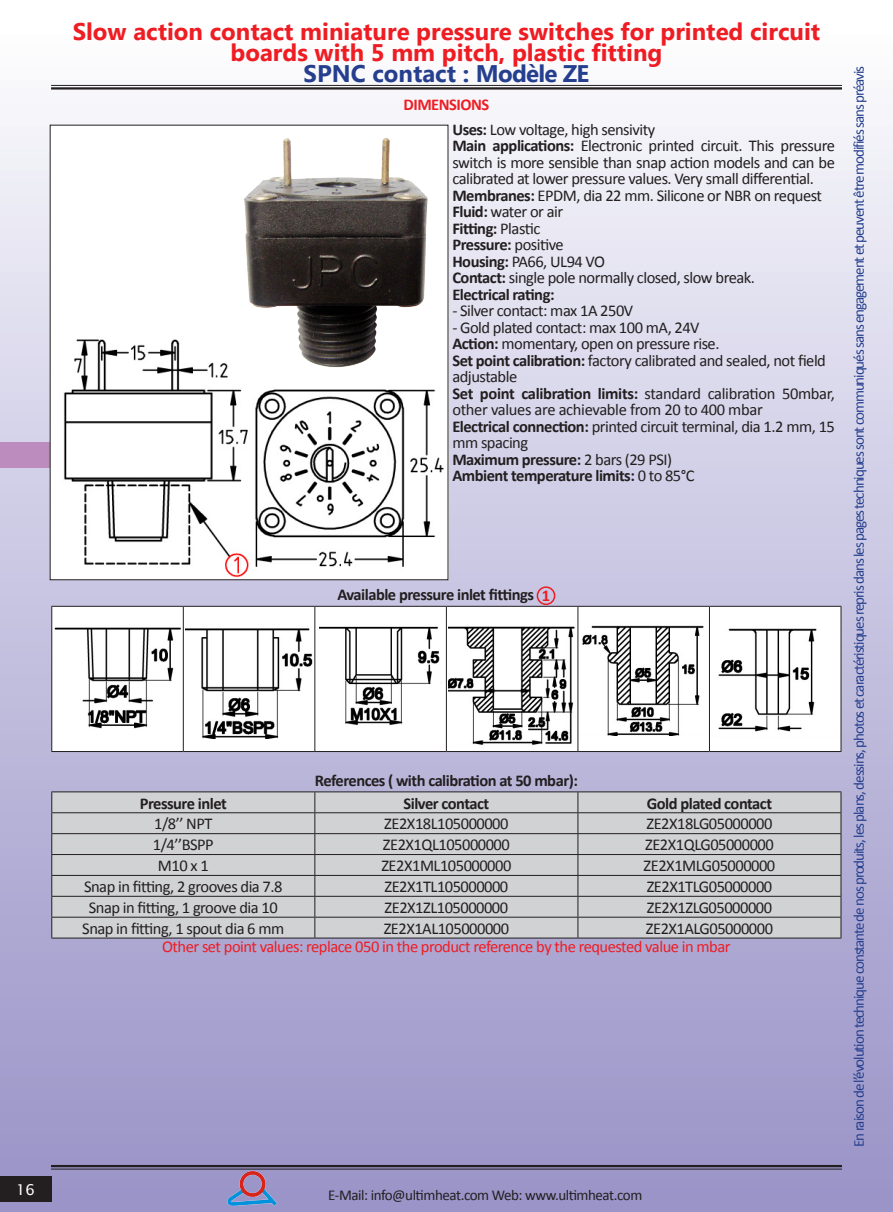
<style>
.page{position:relative;width:893px;height:1212px;background:#fff}
.page>*{position:absolute;margin:0;border:0;box-sizing:border-box;transform-origin:0 0}
.t1{font:700 24px/21px "Microsoft New Tai Lue";color:#ee1d23;text-align:center}
.t2{font:700 24px "Microsoft New Tai Lue";color:#253f8e}
.t3{font:16.5px/16.5px "Calibri";letter-spacing:-.03em;color:#231f20}
.t4{font:700 16.5px "Calibri";letter-spacing:-.03em;color:#231f20}
.t5{font:16.5px "Calibri";letter-spacing:-.03em;color:#ee1d23}
.t6{font:700 16.5px "Calibri";letter-spacing:-.03em;color:#ee1d23}
.t7{font:15px "Calibri";letter-spacing:-.07em;color:#253f8e}
.t8{font:15px "Calibri";letter-spacing:-.03em;color:#231f20}
.t9{font:15px "Lucida Sans Unicode";color:#fff}
.s1{font-weight:700}
.s2{font-weight:400}
</style>
<div class="page">
<div style="left:0;top:0;width:893px;height:1212px;background:linear-gradient(to bottom,#fcfcfe,#9690c5)"></div>
<div style="left:0;top:1176px;width:51px;height:26px;background:#231f20"></div>
<hr style="left:51px;top:1165px;width:791px;height:2px;background:#231f20">
<hr style="left:51px;top:1169px;width:791px;height:1px;background:#231f20">
<hr style="left:51px;top:85px;width:791px;height:1px;background:#231f20">
<hr style="left:51px;top:87px;width:791px;height:3px;background:#231f20">
<div style="left:0;top:442px;width:51px;height:25px;background:#bd8cbf"></div>
<img style="left:223px;top:1158px;width:61px;height:54px">
<img style="left:52px;top:127px;width:394px;height:451px">
<div style="left:537px;top:586px;width:18px;height:19px;border:2px solid #ee1d23;border-radius:50%"></div>
<svg style="left:52px;top:607px;width:789px;height:144px"></svg>
<hr style="left:51px;top:606px;width:132px;height:1px;background:#231f20">
<hr style="left:51px;top:607px;width:1px;height:144px;background:#231f20">
<hr style="left:183px;top:606px;width:132px;height:1px;background:#231f20">
<hr style="left:183px;top:607px;width:1px;height:144px;background:#231f20">
<hr style="left:315px;top:606px;width:131px;height:1px;background:#231f20">
<hr style="left:314px;top:607px;width:1px;height:144px;background:#231f20">
<hr style="left:446px;top:606px;width:132px;height:1px;background:#231f20">
<hr style="left:446px;top:607px;width:1px;height:144px;background:#231f20">
<hr style="left:578px;top:606px;width:131px;height:1px;background:#231f20">
<hr style="left:578px;top:607px;width:1px;height:144px;background:#231f20">
<hr style="left:709px;top:606px;width:132px;height:1px;background:#231f20">
<hr style="left:709px;top:607px;width:1px;height:144px;background:#231f20">
<hr style="left:841px;top:607px;width:1px;height:144px;background:#231f20">
<hr style="left:51px;top:751px;width:132px;height:1px;background:#231f20">
<hr style="left:183px;top:751px;width:132px;height:1px;background:#231f20">
<hr style="left:315px;top:751px;width:131px;height:1px;background:#231f20">
<hr style="left:446px;top:751px;width:132px;height:1px;background:#231f20">
<hr style="left:578px;top:751px;width:131px;height:1px;background:#231f20">
<hr style="left:709px;top:751px;width:132px;height:1px;background:#231f20">
<img style="left:54px;top:612px;width:127px;height:124px">
<img style="left:185px;top:612px;width:128px;height:126px">
<img style="left:320px;top:612px;width:121px;height:121px">
<img style="left:449px;top:617px;width:127px;height:128px">
<img style="left:580px;top:612px;width:127px;height:124px">
<img style="left:713px;top:612px;width:125px;height:125px">
<div style="left:52px;top:792px;width:789px;height:146px;background:#d1d2d4"></div>
<hr style="left:51px;top:791px;width:264px;height:1px;background:#231f20">
<hr style="left:315px;top:791px;width:263px;height:1px;background:#231f20">
<hr style="left:578px;top:791px;width:263px;height:1px;background:#231f20">
<hr style="left:51px;top:812px;width:264px;height:1px;background:#231f20">
<hr style="left:315px;top:812px;width:263px;height:1px;background:#231f20">
<hr style="left:578px;top:812px;width:263px;height:1px;background:#231f20">
<hr style="left:51px;top:833px;width:264px;height:1px;background:#231f20">
<hr style="left:315px;top:833px;width:263px;height:1px;background:#231f20">
<hr style="left:578px;top:833px;width:263px;height:1px;background:#231f20">
<hr style="left:51px;top:854px;width:264px;height:1px;background:#231f20">
<hr style="left:315px;top:854px;width:263px;height:1px;background:#231f20">
<hr style="left:578px;top:854px;width:263px;height:1px;background:#231f20">
<hr style="left:51px;top:875px;width:264px;height:1px;background:#231f20">
<hr style="left:315px;top:875px;width:263px;height:1px;background:#231f20">
<hr style="left:578px;top:875px;width:263px;height:1px;background:#231f20">
<hr style="left:51px;top:896px;width:264px;height:1px;background:#231f20">
<hr style="left:315px;top:896px;width:263px;height:1px;background:#231f20">
<hr style="left:578px;top:896px;width:263px;height:1px;background:#231f20">
<hr style="left:51px;top:917px;width:264px;height:1px;background:#231f20">
<svg style="left:51px;top:792px;width:1px;height:146px"></svg>
<hr style="left:315px;top:917px;width:263px;height:1px;background:#231f20">
<svg style="left:314px;top:792px;width:1px;height:146px"></svg>
<hr style="left:578px;top:917px;width:263px;height:1px;background:#231f20">
<svg style="left:578px;top:792px;width:1px;height:146px"></svg>
<svg style="left:841px;top:792px;width:1px;height:146px"></svg>
<hr style="left:51px;top:938px;width:264px;height:1px;background:#231f20">
<hr style="left:315px;top:938px;width:263px;height:1px;background:#231f20">
<hr style="left:578px;top:938px;width:263px;height:1px;background:#231f20">
<img style="left:239px;top:133px;width:194px;height:240px">
<p class="t9" style="left:16px;top:1178px;width:20px">16</p>
<p class="t1" style="left:73px;top:23px;width:749px">Slow action contact miniature pressure switches for printed circuit boards with 5 mm pitch, plastic fitting</p>
<p class="t2" style="left:304px;top:60px;width:287px">SPNC contact : Modèle ZE</p>
<p class="t6" style="left:404px;top:94px;width:87px">DIMENSIONS</p>
<p class="t3" style="left:452px;top:121px;width:204px"><span class="s1">Uses:</span> Low voltage, high sensivity</p>
<p class="t3" style="left:452px;top:137px;width:384px;text-align:justify"><span class="s1">Main applications:</span> Electronic printed circuit. This pressure switch is more sensible than snap action models and can be calibrated at lower pressure values. Very small differential.</p>
<p class="t3" style="left:452px;top:187px;width:371px"><span class="s1">Membranes:</span> EPDM, dia 22 mm. Silicone or NBR on request</p>
<p class="t3" style="left:452px;top:203px;width:112px"><span class="s1">Fluid:</span> water or air</p>
<p class="t4" style="left:452px;top:218px;width:90px">Fitting: <span class="s2">Plastic</span></p>
<p class="t4" style="left:452px;top:234px;width:113px">Pressure: <span class="s2">positive</span></p>
<p class="t3" style="left:452px;top:253px;width:154px"><span class="s1">Housing:</span> PA66, UL94 VO</p>
<p class="t3" style="left:452px;top:269px;width:304px"><span class="s1">Contact:</span> single pole normally closed, slow break.</p>
<p class="t4" style="left:452px;top:284px;width:104px">Electrical rating:</p>
<p class="t3" style="left:452px;top:302px;width:182px">- Silver contact: max 1A 250V</p>
<p class="t3" style="left:452px;top:319px;width:249px">- Gold plated contact: max 100 mA, 24V</p>
<p class="t3" style="left:452px;top:335px;width:269px"><span class="s1">Action:</span> momentary, open on pressure rise.</p>
<p class="t3" style="left:452px;top:352px;width:375px"><span class="s1">Set point calibration:</span> factory calibrated and sealed, not field</p>
<p class="t3" style="left:452px;top:368px;width:66px">adjustable</p>
<p class="t3" style="left:452px;top:385px;width:384px"><span class="s1">Set point calibration limits:</span> standard calibration 50mbar, other values are achievable from 20 to 400 mbar</p>
<p class="t3" style="left:452px;top:418px;width:384px"><span class="s1">Electrical connection:</span> printed circuit terminal, dia 1.2 mm, 15 mm spacing</p>
<p class="t4" style="left:452px;top:449px;width:221px">Maximum pressure: <span class="s2">2 bars (29 PSI)</span></p>
<p class="t4" style="left:452px;top:465px;width:244px">Ambient temperature limits: <span class="s2">0 to 85°C</span></p>
<p class="t4" style="left:337px;top:584px;width:198px">Available pressure inlet fittings</p>
<p class="t6" style="left:542px;top:585px;width:10px">1</p>
<p class="t4" style="left:315px;top:769px;width:264px">References ( with calibration at 50 mbar):</p>
<p class="t4" style="left:140px;top:792px;width:88px">Pressure inlet</p>
<p class="t4" style="left:403px;top:792px;width:87px">Silver contact</p>
<p class="t4" style="left:647px;top:792px;width:127px">Gold plated contact</p>
<p class="t3" style="left:154px;top:816px;width:60px">1/8’’ NPT</p>
<p class="t3" style="left:384px;top:816px;width:126px">ZE2X18L105000000</p>
<p class="t3" style="left:646px;top:816px;width:127px">ZE2X18LG05000000</p>
<p class="t3" style="left:153px;top:836px;width:62px">1/4’’BSPP</p>
<p class="t3" style="left:383px;top:836px;width:128px">ZE2X1QL105000000</p>
<p class="t3" style="left:645px;top:836px;width:130px">ZE2X1QLG05000000</p>
<p class="t3" style="left:158px;top:857px;width:52px">M10 x 1</p>
<p class="t3" style="left:381px;top:857px;width:131px">ZE2X1ML105000000</p>
<p class="t3" style="left:644px;top:857px;width:133px">ZE2X1MLG05000000</p>
<p class="t3" style="left:84px;top:878px;width:200px">Snap in fitting, 2 grooves dia 7.8</p>
<p class="t3" style="left:384px;top:878px;width:125px">ZE2X1TL105000000</p>
<p class="t3" style="left:647px;top:878px;width:127px">ZE2X1TLG05000000</p>
<p class="t3" style="left:89px;top:899px;width:190px">Snap in fitting, 1 groove dia 10</p>
<p class="t3" style="left:385px;top:899px;width:125px">ZE2X1ZL105000000</p>
<p class="t3" style="left:647px;top:899px;width:127px">ZE2X1ZLG05000000</p>
<p class="t3" style="left:82px;top:920px;width:204px">Snap in fitting, 1 spout dia 6 mm</p>
<p class="t3" style="left:384px;top:920px;width:127px">ZE2X1AL105000000</p>
<p class="t3" style="left:646px;top:920px;width:129px">ZE2X1ALG05000000</p>
<p class="t5" style="left:162px;top:936px;width:570px">Other set point values: replace 050 in the product reference by the requested value in mbar</p>
<p class="t8" style="left:328px;top:1185px;width:316px">E-Mail: info@ultimheat.com Web: www.ultimheat.com</p>
<p class="t7" style="left:849px;top:1147px;width:1082px;rotate:-90deg">En raison de l’évolution technique constante de nos produits, les plans, dessins, photos et caractéristiques repris dans les pages techniques sont communiqués sans engagement et peuvent être modifiés sans préavis</p>
</div>
